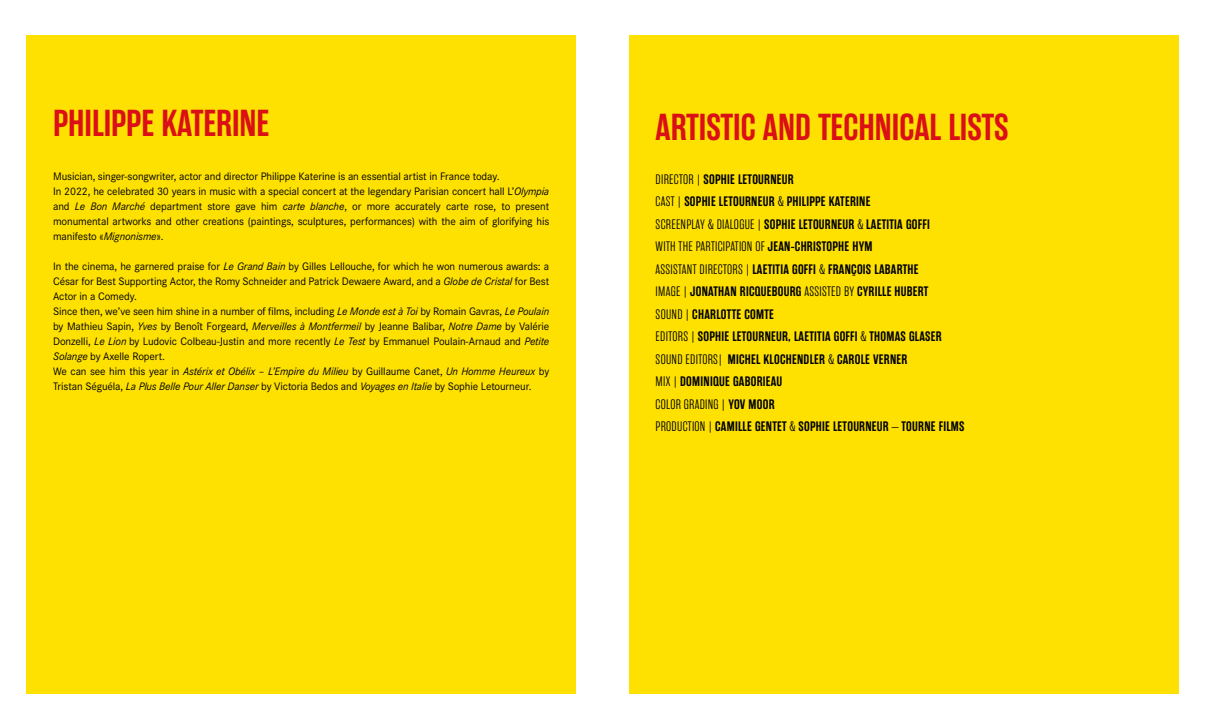
<style>
.page{position:relative;width:1205px;height:727px;background:#fff}
.page>*{position:absolute;margin:0;border:0;box-sizing:border-box;transform-origin:0 0}
.t1{font:600 37.5px "Rama Gothic E";color:#db0f16}
.t2{font:600 13.75px/22.5px "Rama Gothic E";letter-spacing:.02em;color:#000}
.t3{font:11.25px/15px "Corporate S";letter-spacing:-.01em;color:#000}
.s1{font-style:italic}
.s2{font-weight:300}
</style>
<div class="page">
<div style="left:629px;top:35px;width:549px;height:659px;background:#fee100"></div>
<div style="left:27px;top:35px;width:549px;height:659px;background:#fee100"></div>
<h1 class="t1" style="left:53px;top:103px;width:218px">PHILIPPE KATERINE</h1>
<p class="t3" style="left:53px;top:169px;width:498px">Musician, singer-songwriter, actor and director Philippe Katerine is an essential artist in France today.<br>In 2022, he celebrated 30 years in music with a special concert at the legendary Parisian concert hall L’<span class="s1">Olympia </span>and <span class="s1">Le Bon Marché</span> department store gave him <span class="s1">carte blanche</span>, or more accurately carte rose, to present monumental artworks and other creations (paintings, sculptures, performances) with the aim of glorifying his manifesto «<span class="s1">Mignonisme</span>».</p>
<p class="t3" style="left:53px;top:259px;width:498px">In the cinema, he garnered praise for <span class="s1">Le Grand Bain</span> by Gilles Lellouche, for which he won numerous awards: a César for Best Supporting Actor, the Romy Schneider and Patrick Dewaere Award, and a <span class="s1">Globe de Cristal</span> for Best Actor in a Comedy.<br>Since then, we’ve seen him shine in a number of films, including <span class="s1">Le Monde est à Toi</span> by Romain Gavras, <span class="s1">Le Poulain </span>by Mathieu Sapin, <span class="s1">Yves</span> by Benoît Forgeard, <span class="s1">Merveilles à Montfermeil</span> by Jeanne Balibar, <span class="s1">Notre Dame</span> by Valérie Donzelli, <span class="s1">Le Lion</span> by Ludovic Colbeau-Justin and more recently <span class="s1">Le Test</span> by Emmanuel Poulain-Arnaud and <span class="s1">Petite Solange</span> by Axelle Ropert.<br>We can see him this year in <span class="s1">Astérix et Obélix</span> – <span class="s1">L’Empire du Milieu</span> by Guillaume Canet, <span class="s1">Un Homme Heureux</span> by Tristan Séguéla, <span class="s1">La Plus Belle Pour Aller Danser</span> by Victoria Bedos and <span class="s1">Voyages en Italie</span> by Sophie Letourneur.</p>
<h1 class="t1" style="left:656px;top:106px;width:355px">ARTISTIC AND TECHNICAL LISTS</h1>
<p class="t2" style="left:656px;top:168px;width:310px"><span class="s2">DIRECTOR |</span> SOPHIE LETOURNEUR<br><span class="s2">CAST |</span> SOPHIE LETOURNEUR <span class="s2">&amp;</span> PHILIPPE KATERINE<br><span class="s2">SCREENPLAY &amp; DIALOGUE |</span> SOPHIE LETOURNEUR <span class="s2">&amp;</span> LAETITIA GOFFI<br><span class="s2">WITH THE PARTICIPATION OF</span> JEAN-CHRISTOPHE HYM<br><span class="s2">ASSISTANT DIRECTORS |</span> LAETITIA GOFFI <span class="s2">&amp;</span> FRANÇOIS LABARTHE<br><span class="s2">IMAGE |</span> JONATHAN RICQUEBOURG <span class="s2">ASSISTED BY</span> CYRILLE HUBERT<br><span class="s2">SOUND |</span> CHARLOTTE COMTE<br><span class="s2">EDITORS |</span> SOPHIE LETOURNEUR, LAETITIA GOFFI <span class="s2">&amp;</span> THOMAS GLASER <span class="s2">SOUND EDITORS|</span> MICHEL KLOCHENDLER <span class="s2">&amp;</span> CAROLE VERNER<br><span class="s2">MIX |</span> DOMINIQUE GABORIEAU<br><span class="s2">COLOR GRADING |</span> YOV MOOR<br><span class="s2">PRODUCTION |</span> CAMILLE GENTET <span class="s2">&amp;</span> SOPHIE LETOURNEUR <span class="s2">–</span> TOURNE FILMS</p>
</div>
